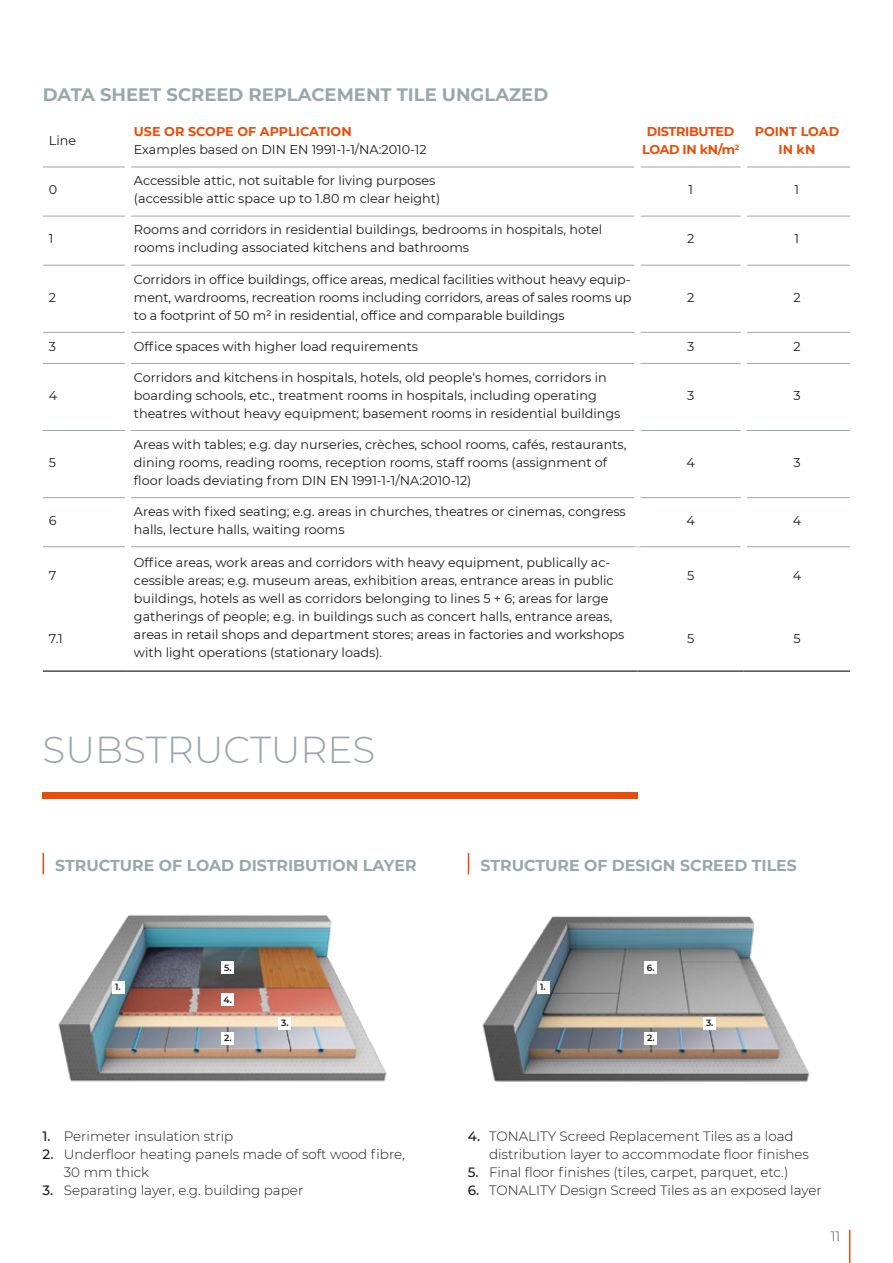
<style>
.page{position:relative;width:893px;height:1263px;background:#fff}
.page>*{position:absolute;margin:0;border:0;box-sizing:border-box;transform-origin:0 0}
.t1{font:300 37.5px "Montserrat";color:#9ba6ab}
.t2{font:700 18px "Montserrat";color:#9ba6ab}
.t3{font:700 15.75px "Montserrat";color:#9ba6ab}
.t4{font:300 13.5px/18px "Montserrat";color:#1a1a18}
.t5{font:300 13.5px "Montserrat";color:#494c52}
.t6{font:12.75px/18px "Montserrat";color:#1a1a18}
.t7{font:700 12.75px/18px "Montserrat";letter-spacing:-.01em;color:#e94d0a;text-align:center}
.t8{font:600 9px "Montserrat";color:#1a1a18}
.s1{font-weight:500}
</style>
<div class="page">
<img style="left:58px;top:915px;width:329px;height:167px">
<img style="left:482px;top:916px;width:327px;height:166px">
<hr style="left:849px;top:1230px;width:1px;height:33px;background:#e94d0a">
<div style="left:43px;top:793px;width:595px;height:6px;background:#e94d0a"></div>
<hr style="left:43px;top:670px;width:85px;height:2px;background:#494c52">
<hr style="left:637px;top:670px;width:107px;height:2px;background:#494c52">
<hr style="left:744px;top:670px;width:106px;height:2px;background:#494c52">
<hr style="left:128px;top:670px;width:509px;height:2px;background:#494c52">
<hr style="left:43px;top:167px;width:82px;height:1px;background:#9ba6ab">
<hr style="left:131px;top:167px;width:503px;height:1px;background:#9ba6ab">
<hr style="left:640px;top:167px;width:101px;height:1px;background:#9ba6ab">
<hr style="left:747px;top:167px;width:103px;height:1px;background:#9ba6ab">
<hr style="left:43px;top:216px;width:82px;height:1px;background:#9ba6ab">
<hr style="left:131px;top:216px;width:503px;height:1px;background:#9ba6ab">
<hr style="left:640px;top:216px;width:101px;height:1px;background:#9ba6ab">
<hr style="left:747px;top:216px;width:103px;height:1px;background:#9ba6ab">
<hr style="left:43px;top:265px;width:82px;height:1px;background:#9ba6ab">
<hr style="left:131px;top:265px;width:503px;height:1px;background:#9ba6ab">
<hr style="left:640px;top:265px;width:101px;height:1px;background:#9ba6ab">
<hr style="left:747px;top:265px;width:103px;height:1px;background:#9ba6ab">
<hr style="left:43px;top:332px;width:82px;height:1px;background:#9ba6ab">
<hr style="left:131px;top:332px;width:503px;height:1px;background:#9ba6ab">
<hr style="left:640px;top:332px;width:101px;height:1px;background:#9ba6ab">
<hr style="left:747px;top:332px;width:103px;height:1px;background:#9ba6ab">
<hr style="left:43px;top:363px;width:82px;height:1px;background:#9ba6ab">
<hr style="left:131px;top:363px;width:503px;height:1px;background:#9ba6ab">
<hr style="left:640px;top:363px;width:101px;height:1px;background:#9ba6ab">
<hr style="left:747px;top:363px;width:103px;height:1px;background:#9ba6ab">
<hr style="left:43px;top:430px;width:82px;height:1px;background:#9ba6ab">
<hr style="left:131px;top:430px;width:503px;height:1px;background:#9ba6ab">
<hr style="left:640px;top:430px;width:101px;height:1px;background:#9ba6ab">
<hr style="left:747px;top:430px;width:103px;height:1px;background:#9ba6ab">
<hr style="left:43px;top:497px;width:82px;height:1px;background:#9ba6ab">
<hr style="left:131px;top:497px;width:503px;height:1px;background:#9ba6ab">
<hr style="left:640px;top:497px;width:101px;height:1px;background:#9ba6ab">
<hr style="left:747px;top:497px;width:103px;height:1px;background:#9ba6ab">
<hr style="left:43px;top:546px;width:82px;height:1px;background:#9ba6ab">
<hr style="left:131px;top:546px;width:506px;height:1px;background:#9ba6ab">
<hr style="left:637px;top:546px;width:104px;height:1px;background:#9ba6ab">
<hr style="left:747px;top:546px;width:103px;height:1px;background:#9ba6ab">
<svg style="left:43px;top:853px;width:1px;height:21px"></svg>
<svg style="left:468px;top:853px;width:1px;height:21px"></svg>
<div style="left:112px;top:981px;width:12px;height:12px;background:#fff"></div>
<div style="left:221px;top:1032px;width:13px;height:12px;background:#fff"></div>
<div style="left:279px;top:1017px;width:12px;height:12px;background:#fff"></div>
<div style="left:221px;top:993px;width:13px;height:13px;background:#fff"></div>
<div style="left:221px;top:961px;width:13px;height:13px;background:#fff"></div>
<div style="left:644px;top:961px;width:13px;height:13px;background:#fff"></div>
<div style="left:703px;top:1017px;width:13px;height:12px;background:#fff"></div>
<div style="left:644px;top:1032px;width:13px;height:12px;background:#fff"></div>
<div style="left:537px;top:981px;width:12px;height:12px;background:#fff"></div>
<h2 class="t2" style="left:43px;top:82px;width:507px">DATA SHEET SCREED REPLACEMENT TILE UNGLAZED</h2>
<p class="t6" style="left:49px;top:131px;width:29px">Line</p>
<p class="t7" style="left:134px;top:122px;width:219px">USE OR SCOPE OF APPLICATION</p>
<p class="t6" style="left:134px;top:140px;width:294px">Examples based on DIN EN 1991-1-1/NA:2010-12</p>
<p class="t7" style="left:642px;top:122px;width:98px">DISTRIBUTED<br>LOAD IN kN/m<sup>2</sup></p>
<p class="t7" style="left:755px;top:122px;width:86px">POINT LOAD<br>IN kN</p>
<p class="t6" style="left:49px;top:180px;width:10px">0</p>
<p class="t6" style="left:134px;top:171px;width:308px">Accessible attic, not suitable for living purposes (accessible attic space up to 1.80 m clear height)</p>
<p class="t6" style="left:688px;top:180px;width:6px">1</p>
<p class="t6" style="left:795px;top:180px;width:6px">1</p>
<p class="t6" style="left:49px;top:229px;width:6px">1</p>
<p class="t6" style="left:134px;top:220px;width:470px">Rooms and corridors in residential buildings, bedrooms in hospitals, hotel rooms including associated kitchens and bathrooms</p>
<p class="t6" style="left:687px;top:229px;width:9px">2</p>
<p class="t6" style="left:795px;top:229px;width:6px">1</p>
<p class="t6" style="left:49px;top:288px;width:9px">2</p>
<p class="t6" style="left:134px;top:270px;width:499px;text-align:justify">Corridors in office buildings, office areas, medical facilities without heavy equip&shy;ment, wardrooms, recreation rooms including corridors, areas of sales rooms up to a footprint of 50 m² in residential, office and comparable buildings</p>
<p class="t6" style="left:687px;top:288px;width:9px">2</p>
<p class="t6" style="left:793px;top:288px;width:9px">2</p>
<p class="t6" style="left:49px;top:337px;width:9px">3</p>
<p class="t6" style="left:134px;top:337px;width:286px">Office spaces with higher load requirements</p>
<p class="t6" style="left:687px;top:337px;width:9px">3</p>
<p class="t6" style="left:793px;top:337px;width:9px">2</p>
<p class="t6" style="left:49px;top:386px;width:10px">4</p>
<p class="t6" style="left:134px;top:368px;width:488px">Corridors and kitchens in hospitals, hotels, old people‘s homes, corridors in boarding schools, etc., treatment rooms in hospitals, including operating theatres without heavy equipment; basement rooms in residential buildings</p>
<p class="t6" style="left:687px;top:386px;width:9px">3</p>
<p class="t6" style="left:793px;top:386px;width:9px">3</p>
<p class="t6" style="left:49px;top:453px;width:9px">5</p>
<p class="t6" style="left:134px;top:435px;width:494px">Areas with tables; e.g. day nurseries, crèches, school rooms, cafés, restaurants, dining rooms, reading rooms, reception rooms, staff rooms (assignment of floor loads deviating from DIN EN 1991-1-1/NA:2010-12)</p>
<p class="t6" style="left:686px;top:453px;width:10px">4</p>
<p class="t6" style="left:793px;top:453px;width:9px">3</p>
<p class="t6" style="left:49px;top:511px;width:9px">6</p>
<p class="t6" style="left:134px;top:502px;width:493px">Areas with fixed seating; e.g. areas in churches, theatres or cinemas, congress halls, lecture halls, waiting rooms</p>
<p class="t6" style="left:686px;top:511px;width:10px">4</p>
<p class="t6" style="left:793px;top:511px;width:10px">4</p>
<p class="t6" style="left:49px;top:566px;width:9px">7</p>
<p class="t6" style="left:134px;top:553px;width:492px">Office areas, work areas and corridors with heavy equipment, publically ac&shy;cessible areas; e.g. museum areas, exhibition areas, entrance areas in public buildings, hotels as well as corridors belonging to lines 5 + 6; areas for large gatherings of people; e.g. in buildings such as concert halls, entrance areas, areas in retail shops and department stores; areas in factories and workshops with light operations (stationary loads).</p>
<p class="t6" style="left:687px;top:566px;width:9px">5</p>
<p class="t6" style="left:793px;top:566px;width:10px">4</p>
<p class="t6" style="left:49px;top:629px;width:15px">7.1</p>
<p class="t6" style="left:687px;top:629px;width:9px">5</p>
<p class="t6" style="left:793px;top:629px;width:9px">5</p>
<h1 class="t1" style="left:43px;top:724px;width:334px">SUBSTRUCTURES</h1>
<p class="t3" style="left:55px;top:854px;width:363px">STRUCTURE OF LOAD DISTRIBUTION LAYER</p>
<p class="t3" style="left:480px;top:854px;width:318px">STRUCTURE OF DESIGN SCREED TILES</p>
<p class="t8" style="left:115px;top:980px;width:7px">1.</p>
<p class="t8" style="left:224px;top:961px;width:9px">5.</p>
<p class="t8" style="left:647px;top:961px;width:9px">6.</p>
<p class="t8" style="left:224px;top:993px;width:10px">4.</p>
<p class="t8" style="left:224px;top:1031px;width:9px">2.</p>
<p class="t8" style="left:281px;top:1017px;width:9px">3.</p>
<p class="t8" style="left:540px;top:980px;width:7px">1.</p>
<p class="t8" style="left:647px;top:1031px;width:9px">2.</p>
<p class="t8" style="left:706px;top:1017px;width:9px">3.</p>
<p class="t4" style="left:43px;top:1126px;width:192px"><span class="s1">1.</span> Perimeter insulation strip</p>
<p class="t4" style="left:64px;top:1144px;width:343px;text-indent:-21px"><span class="s1">2.</span> Underfloor heating panels made of soft wood fibre,<br>30 mm thick</p>
<p class="t4" style="left:43px;top:1180px;width:262px"><span class="s1">3.</span> Separating layer, e.g. building paper</p>
<p class="t4" style="left:489px;top:1126px;width:322px;text-indent:-21px"><span class="s1">4.</span> TONALITY Screed Replacement Tiles as a load distribution layer to accommodate floor finishes</p>
<p class="t4" style="left:468px;top:1162px;width:322px"><span class="s1">5.</span> Final floor finishes (tiles, carpet, parquet, etc.)</p>
<p class="t4" style="left:468px;top:1180px;width:356px"><span class="s1">6.</span> TONALITY Design Screed Tiles as an exposed layer</p>
<p class="t5" style="left:831px;top:1227px;width:11px">11</p>
</div>
